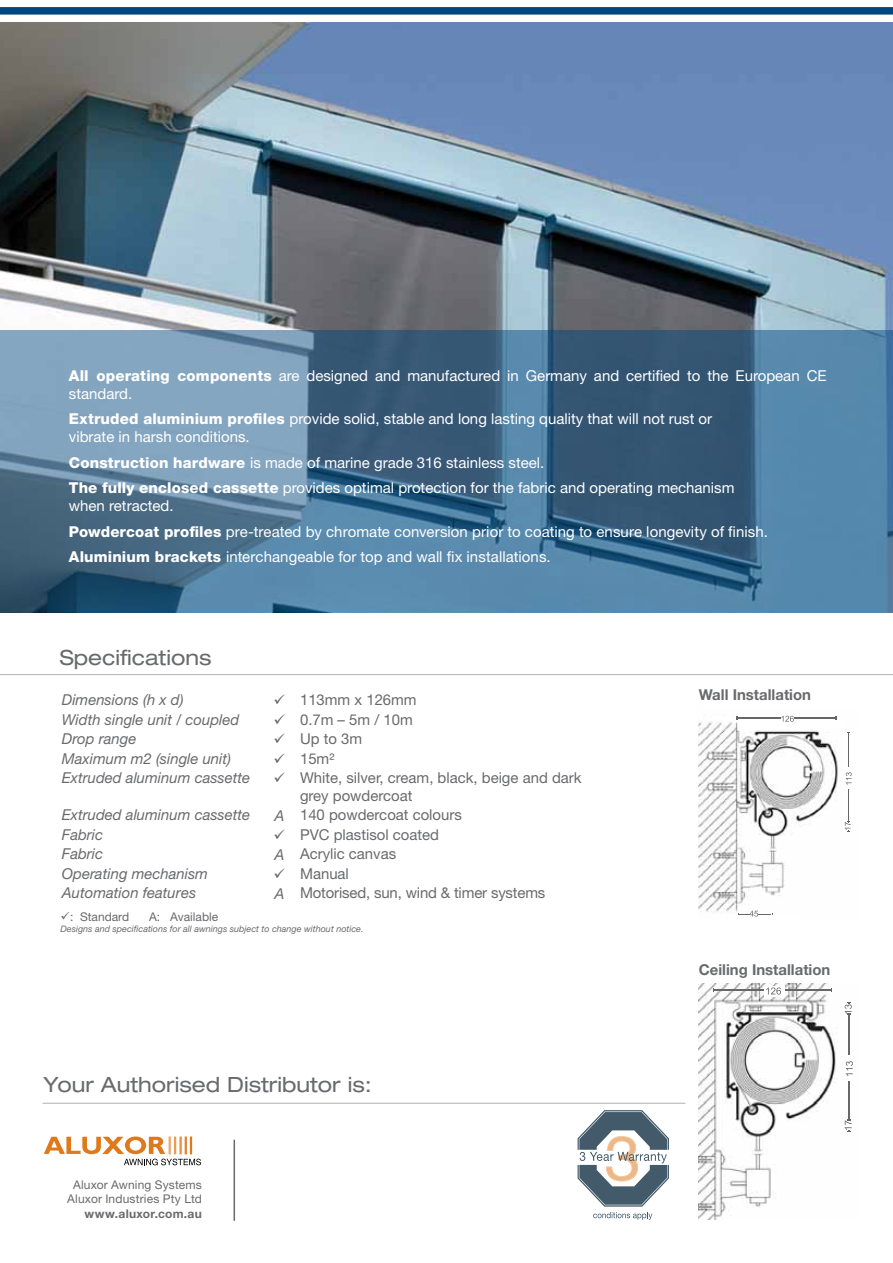
<style>
.page{position:relative;width:893px;height:1263px;background:#fff}
.page>*{position:absolute;margin:0;border:0;box-sizing:border-box;transform-origin:0 0}
.t1{font:expanded 21px "Helvetica Neue";color:#696a6d}
.t2{font:15px/25.5px "Helvetica Neue";color:#fff}
.t3{font:15px/18px "Helvetica Neue";color:#696a6d}
.t4{font:italic 15px "Helvetica Neue";color:#696a6d}
.t5{font:700 15px "Helvetica Neue";color:#696a6d}
.t6{font:12px/14.4px "Helvetica Neue";letter-spacing:.01em;color:#696a6d;text-align:center}
.t7{font:700 12px "Helvetica Neue";letter-spacing:.025em;color:#696a6d}
.t8{font:italic 9px "Helvetica Neue";color:#696a6d}
.s1{font-weight:800}
.s2{font-style:italic}
</style>
<div class="page">
<hr style="left:43px;top:1103px;width:642px;height:1px;background:#696a6d">
<hr style="left:0;top:674px;width:893px;height:1px;background:#696a6d">
<svg style="left:578px;top:1110px;width:91px;height:96px"></svg>
<svg style="left:593px;top:1212px;width:59px;height:8px"></svg>
<img style="left:699px;top:983px;width:152px;height:236px">
<img style="left:849px;top:1015px;width:1px;height:105px">
<img style="left:847px;top:1056px;width:4px;height:24px">
<img style="left:846px;top:1061px;width:7px;height:15px">
<svg style="left:845px;top:1120px;width:7px;height:12px"></svg>
<svg style="left:845px;top:1003px;width:7px;height:12px"></svg>
<img style="left:714px;top:990px;width:117px;height:1px">
<img style="left:764px;top:987px;width:20px;height:9px">
<img style="left:766px;top:987px;width:15px;height:7px">
<img style="left:699px;top:715px;width:146px;height:197px">
<img style="left:844px;top:731px;width:6px;height:92px">
<img style="left:848px;top:733px;width:1px;height:88px">
<img style="left:846px;top:768px;width:4px;height:20px">
<svg style="left:846px;top:772px;width:6px;height:13px"></svg>
<svg style="left:845px;top:821px;width:6px;height:11px"></svg>
<img style="left:735px;top:719px;width:108px;height:9px">
<img style="left:738px;top:718px;width:98px;height:1px">
<svg style="left:781px;top:716px;width:13px;height:6px"></svg>
<img style="left:739px;top:914px;width:32px;height:1px">
<svg style="left:749px;top:911px;width:9px;height:5px"></svg>
<img style="left:0;top:23px;width:893px;height:307px">
<div style="left:0;top:7px;width:893px;height:8px;background:#00467f"></div>
<svg style="left:44px;top:1136px;width:157px;height:29px"></svg>
<hr style="left:234px;top:1140px;width:1px;height:81px;background:#696a6d">
<svg style="left:0;top:330px;width:893px;height:282px;background:#4f7897"></svg>
<p class="t2" style="left:69px;top:366px;width:759px;line-height:18px"><span class="s1">All operating components</span> are designed and manufactured in Germany and certified to the European CE standard.</p>
<p class="t2" style="left:69px;top:410px;width:645px;line-height:18px"><span class="s1">Extruded aluminium profiles</span> provide solid, stable and long lasting quality that will not rust or vibrate in harsh conditions.</p>
<p class="t2" style="left:69px;top:449px;width:667px"><span class="s1">Construction hardware</span> is made of marine grade 316 stainless steel.<br><span class="s1">The fully enclosed cassette</span> provides optimal protection for the fabric and operating mechanism</p>
<p class="t2" style="left:69px;top:493px;width:700px">when retracted.<br><span class="s1">Powdercoat profiles</span> pre-treated by chromate conversion prior to coating to ensure longevity of finish.<br><span class="s1">Aluminium brackets</span> interchangeable for top and wall fix installations.</p>
<h1 class="t1" style="left:60px;top:645px;width:153px">Specifications</h1>
<p class="t4" style="left:62px;top:691px;width:123px">Dimensions (h x d)</p>
<p class="t3" style="left:274px;top:691px;width:145px">✓ 113mm x 126mm</p>
<p class="t4" style="left:62px;top:710px;width:179px">Width single unit / coupled</p>
<p class="t3" style="left:274px;top:710px;width:141px">✓ 0.7m – 5m / 10m</p>
<p class="t4" style="left:62px;top:730px;width:76px">Drop range</p>
<p class="t3" style="left:274px;top:730px;width:90px">✓ Up to 3m</p>
<p class="t4" style="left:62px;top:749px;width:171px">Maximum m2 (single unit)</p>
<p class="t3" style="left:274px;top:749px;width:62px">✓ 15m²</p>
<p class="t4" style="left:62px;top:769px;width:190px">Extruded aluminum cassette</p>
<p class="t3" style="left:300px;top:769px;width:283px;text-indent:-26px">✓ White, silver, cream, black, beige and dark grey powdercoat</p>
<p class="t4" style="left:62px;top:806px;width:190px">Extruded aluminum cassette</p>
<p class="t3" style="left:274px;top:805px;width:189px"><span class="s2">A</span> 140 powdercoat colours</p>
<p class="t4" style="left:62px;top:825px;width:43px">Fabric</p>
<p class="t3" style="left:274px;top:825px;width:167px">✓ PVC plastisol coated</p>
<p class="t4" style="left:62px;top:845px;width:43px">Fabric</p>
<p class="t3" style="left:274px;top:844px;width:123px"><span class="s2">A</span> Acrylic canvas</p>
<p class="t4" style="left:62px;top:864px;width:148px">Operating mechanism</p>
<p class="t3" style="left:274px;top:864px;width:77px">✓ Manual</p>
<p class="t4" style="left:62px;top:884px;width:136px">Automation features</p>
<p class="t3" style="left:274px;top:884px;width:272px"><span class="s2">A</span> Motorised, sun, wind &amp; timer systems</p>
<p class="t6" style="left:61px;top:909px;width:70px">✓: Standard</p>
<p class="t6" style="left:149px;top:909px;width:71px">A: Available</p>
<p class="t8" style="left:61px;top:923px;width:304px">Designs and specifications for all awnings subject to change without notice.</p>
<h1 class="t1" style="left:43px;top:1071px;width:330px">Your Authorised Distributor is:</h1>
<p class="t6" style="left:67px;top:1177px;width:136px">Aluxor Awning Systems<br>Aluxor Industries Pty Ltd</p>
<p class="t7" style="left:85px;top:1206px;width:119px">www.aluxor.com.au</p>
<p class="t5" style="left:699px;top:685px;width:114px">Wall Installation</p>
<p class="t5" style="left:699px;top:960px;width:133px">Ceiling Installation</p>
</div>
